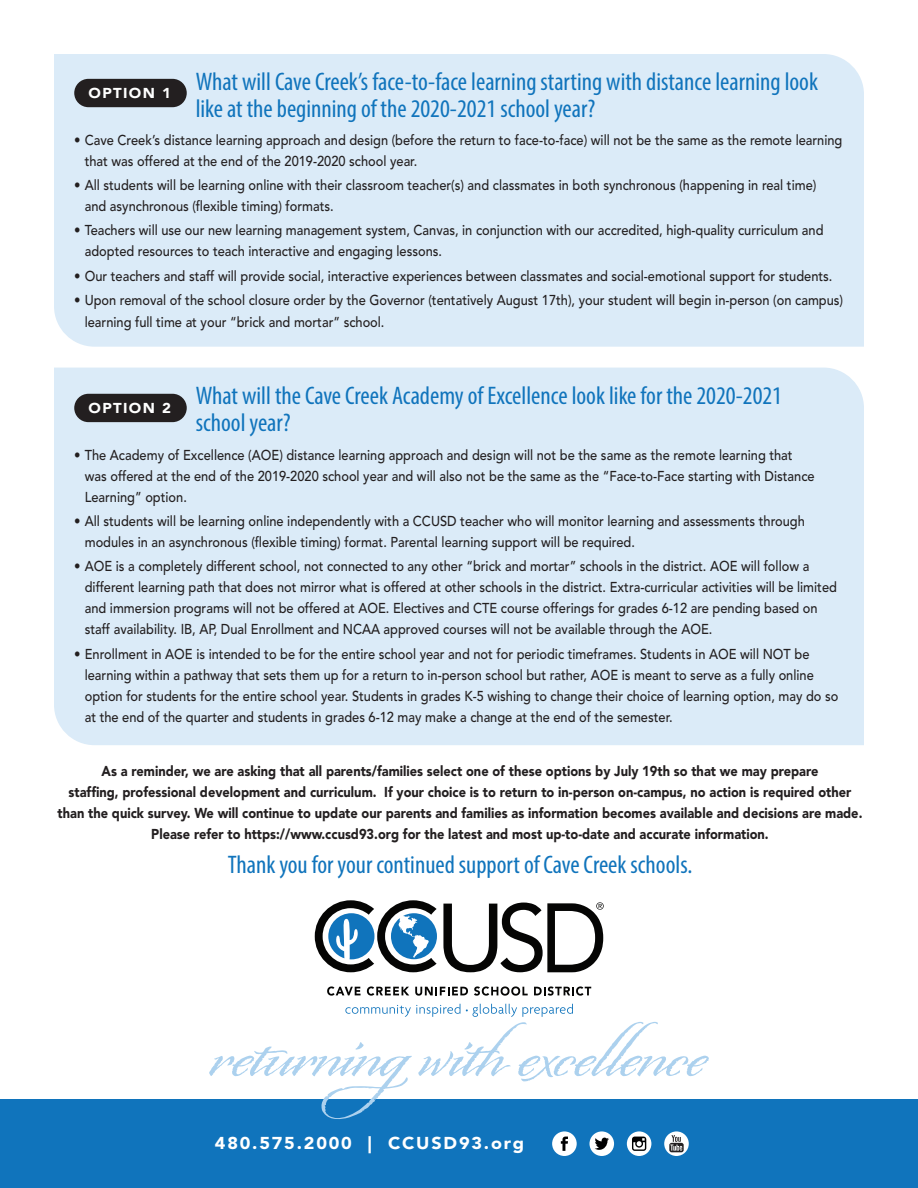
<style>
.page{position:relative;width:918px;height:1188px;background:#fff}
.page>*{position:absolute;margin:0;border:0;box-sizing:border-box;transform-origin:0 0}
.t1{font:condensed 25.5px/27px "Myriad Pro";color:#1074bc}
.t2{font:900 17.1px "Avenir";letter-spacing:.1em;color:#fff;scale:1.05 1}
.t3{font:500 14.25px/21px "Avenir";color:#231f20;scale:.9 1}
.t4{font:900 14.25px/21px "Avenir";color:#231f20;text-align:center;scale:.9 1}
.t5{font:900 14.25px "Avenir";letter-spacing:.09em;color:#fff;scale:1.05 1}
</style>
<div class="page">
<div style="left:0;top:1099px;width:918px;height:89px;background:#1074bc"></div>
<div style="left:590px;top:1131px;width:24px;height:25px;background:#fff;border-radius:50%"></div>
<svg style="left:595px;top:1138px;width:14px;height:12px"></svg>
<div style="left:552px;top:1131px;width:25px;height:25px;background:#fff;border-radius:50%"></div>
<svg style="left:561px;top:1137px;width:7px;height:14px"></svg>
<svg style="left:627px;top:1131px;width:24px;height:25px"></svg>
<svg style="left:632px;top:1137px;width:14px;height:14px"></svg>
<svg style="left:664px;top:1131px;width:25px;height:25px"></svg>
<svg style="left:669px;top:1135px;width:15px;height:17px"></svg>
<div style="left:54px;top:54px;width:810px;height:293px;background:#dbebf8"></div>
<div style="left:54px;top:368px;width:810px;height:377px;background:#dbebf8"></div>
<svg style="left:443px;top:902px;width:161px;height:70px"></svg>
<svg style="left:327px;top:986px;width:34px;height:10px"></svg>
<svg style="left:367px;top:986px;width:42px;height:10px"></svg>
<svg style="left:415px;top:987px;width:53px;height:9px"></svg>
<svg style="left:474px;top:986px;width:54px;height:10px"></svg>
<svg style="left:534px;top:986px;width:57px;height:10px"></svg>
<svg style="left:345px;top:1004px;width:115px;height:13px"></svg>
<svg style="left:466px;top:1004px;width:107px;height:13px"></svg>
<svg style="left:315px;top:900px;width:122px;height:72px"></svg>
<svg style="left:209px;top:1022px;width:500px;height:97px"></svg>
<div style="left:74px;top:79px;width:113px;height:28px;background:#231f20;border-radius:14px"></div>
<div style="left:74px;top:394px;width:113px;height:28px;background:#231f20;border-radius:14px"></div>
<h1 class="t1" style="left:196px;top:68px;width:624px">What will Cave Creek’s face-to-face learning starting with distance learning look like at the beginning of the 2020-2021 school year?</h1>
<p class="t3" style="left:85px;top:130px;width:843px;text-indent:-11px">• Cave Creek’s distance learning approach and design (before the return to face-to-face) will not be the same as the remote learning that was offered at the end of the 2019-2020 school year.</p>
<p class="t3" style="left:85px;top:175px;width:814px;text-indent:-11px">• All students will be learning online with their classroom teacher(s) and classmates in both synchronous (happening in real time) and asynchronous (flexible timing) formats.</p>
<p class="t3" style="left:85px;top:220px;width:822px;text-indent:-11px">• Teachers will use our new learning management system, Canvas, in conjunction with our accredited, high-quality curriculum and adopted resources to teach interactive and engaging lessons.</p>
<p class="t3" style="left:74px;top:265px;width:844px">• Our teachers and staff will provide social, interactive experiences between classmates and social-emotional support for students.</p>
<p class="t3" style="left:85px;top:289px;width:844px;line-height:22.5px;text-indent:-11px">• Upon removal of the school closure order by the Governor (tentatively August 17th), your student will begin in-person (on campus) learning full time at your “brick and mortar” school.</p>
<p class="t5" style="left:89px;top:84px;width:80px">OPTION 1</p>
<h1 class="t1" style="left:196px;top:381px;width:588px">What will the Cave Creek Academy of Excellence look like for the 2020-2021 school year?</h1>
<p class="t3" style="left:85px;top:445px;width:813px;text-indent:-11px">• The Academy of Excellence (AOE) distance learning approach and design will not be the same as the remote learning that was offered at the end of the 2019-2020 school year and will also not be the same as the “Face-to-Face starting with Distance<br>Learning” option.</p>
<p class="t3" style="left:85px;top:511px;width:802px;text-indent:-11px">• All students will be learning online independently with a CCUSD teacher who will monitor learning and assessments through modules in an asynchronous (flexible timing) format. Parental learning support will be required.</p>
<p class="t3" style="left:85px;top:556px;width:837px;text-indent:-11px">• AOE is a completely different school, not connected to any other “brick and mortar” schools in the district. AOE will follow a different learning path that does not mirror what is offered at other schools in the district. Extra-curricular activities will be limited and immersion programs will not be offered at AOE. Electives and CTE course offerings for grades 6-12 are pending based on staff availability. IB, AP, Dual Enrollment and NCAA approved courses will not be available through the AOE.</p>
<p class="t3" style="left:85px;top:644px;width:839px;text-indent:-11px">• Enrollment in AOE is intended to be for the entire school year and not for periodic timeframes. Students in AOE will NOT be learning within a pathway that sets them up for a return to in-person school but rather, AOE is meant to serve as a fully online option for students for the entire school year. Students in grades K-5 wishing to change their choice of learning option, may do so at the end of the quarter and students in grades 6-12 may make a change at the end of the semester.</p>
<p class="t4" style="left:58px;top:760px;width:896px">As a reminder, we are asking that all parents/families select one of these options by July 19th so that we may prepare<br>staffing, professional development and curriculum. If your choice is to return to in-person on-campus, no action is required other than the quick survey. We will continue to update our parents and families as information becomes available and decisions are made.<br>Please refer to https://www.ccusd93.org for the latest and most up-to-date and accurate information.</p>
<h1 class="t1" style="left:228px;top:851px;width:466px">Thank you for your continued support of Cave Creek schools.</h1>
<p class="t5" style="left:89px;top:399px;width:80px">OPTION 2</p>
<p class="t2" style="left:215px;top:1132px;width:296px">480.575.2000 | CCUSD93.org</p>
</div>
